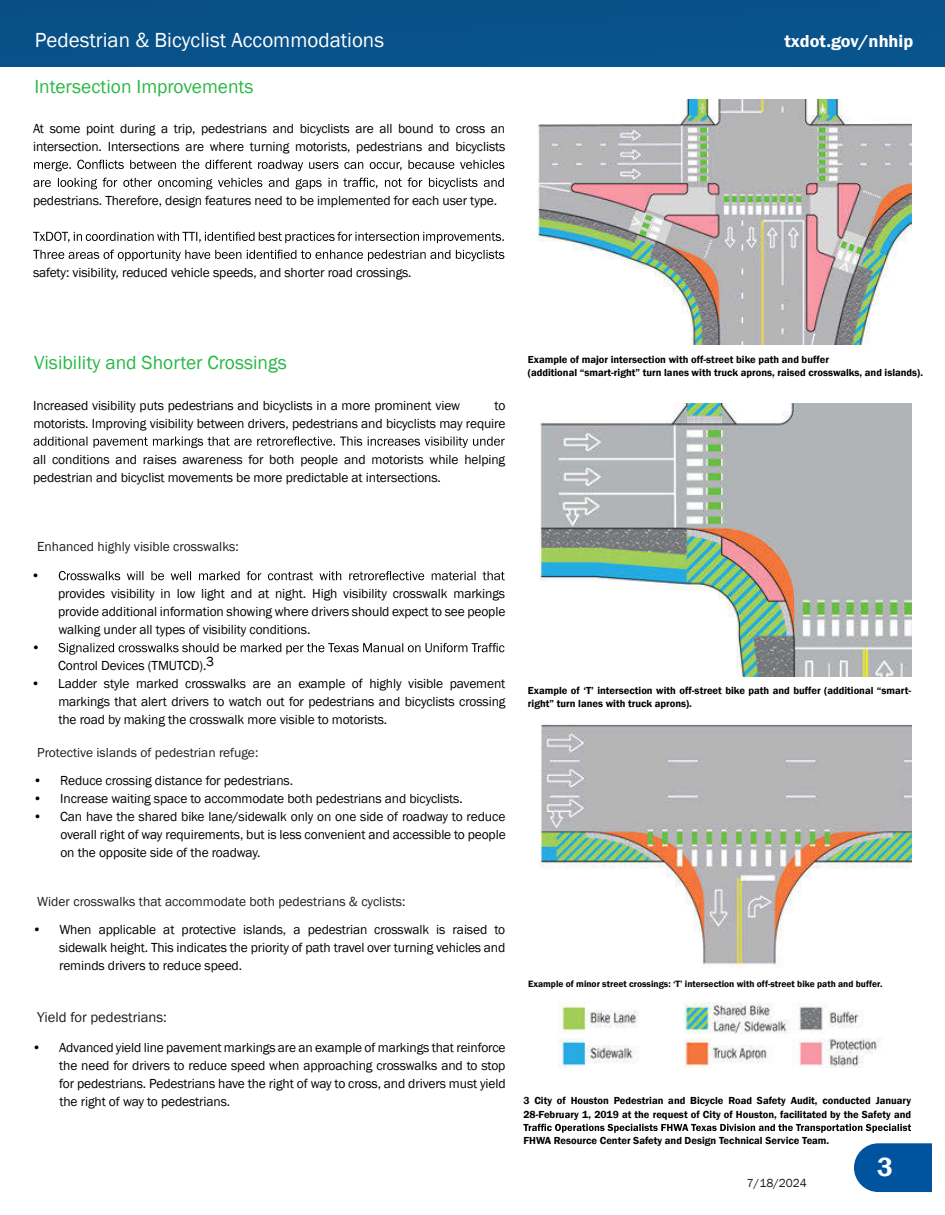
<style>
.page{position:relative;width:945px;height:1215px;background:#fff}
.page>*{position:absolute;margin:0;border:0;box-sizing:border-box;transform-origin:0 0}
.t1{font:600 27px "Franklin Gothic";color:#fff}
.t2{font:21px "Franklin Gothic";color:#fff}
.t3{font:19.5px "Franklin Gothic";color:#29b747}
.t4{font:600 18px "Franklin Gothic";letter-spacing:.04em;color:#fff}
.t5{font:18px "Franklin Gothic URW Dem";color:#fff}
.t6{font:14.7px "Franklin Gothic";color:#1d1d1b}
.t7{font:13.5px/18px "Franklin Gothic";letter-spacing:-.01em;color:#000;text-align:justify}
.t8{font:13.5px "Franklin Gothic";color:#1d1d1b}
.t9{font:13.5px "Franklin Gothic URW Boo";color:#1d1d1b}
.t10{font:12px "Franklin Gothic";color:#1d1c1a}
.t11{font:600 10.5px/13.5px "Franklin Gothic";color:#000}
.t12{font:600 9.45px "Franklin Gothic";color:#000}
</style>
<div class="page">
<svg style="left:854px;top:1143px;width:78px;height:49px;background:#125fa6"></svg>
<img style="left:537px;top:99px;width:374px;height:246px">
<img style="left:540px;top:404px;width:371px;height:272px">
<img style="left:541px;top:725px;width:370px;height:242px">
<svg style="left:523px;top:1124px;width:388px;height:9px"></svg>
<svg style="left:34px;top:160px;width:470px;height:11px"></svg>
<svg style="left:33px;top:178px;width:471px;height:11px"></svg>
<svg style="left:33px;top:232px;width:471px;height:11px"></svg>
<svg style="left:33px;top:250px;width:471px;height:11px"></svg>
<svg style="left:59px;top:571px;width:446px;height:9px"></svg>
<svg style="left:58px;top:643px;width:446px;height:12px"></svg>
<svg style="left:34px;top:436px;width:471px;height:12px"></svg>
<img style="left:558px;top:1003px;width:305px;height:31px">
<img style="left:558px;top:1038px;width:322px;height:30px">
<div style="left:0;top:0;width:945px;height:67px;background:#085289"></div>
<h2 class="t2" style="left:35px;top:26px;width:351px">Pedestrian &amp; Bicyclist Accommodations</h2>
<h3 class="t5" style="left:784px;top:29px;width:130px">txdot.gov/nhhip</h3>
<h3 class="t4" style="left:717px;top:31px;width:201px">ih45nor handmore.com</h3>
<h3 class="t3" style="left:34px;top:75px;width:221px">Intersection Improvements</h3>
<p class="t7" style="left:33px;top:120px;width:474px">At some point during a trip, pedestrians and bicyclists are all bound to cross an intersection. Intersections are where turning motorists, pedestrians and bicyclists</p>
<p class="t7" style="left:33px;top:192px;width:466px">pedestrians. Therefore, design features need to be implemented for each user type.</p>
<p class="t7" style="left:33px;top:264px;width:380px">safety: visibility, reduced vehicle speeds, and shorter road crossings.</p>
<h3 class="t3" style="left:34px;top:350px;width:254px">Visibility and Shorter Crossings</h3>
<p class="t7" style="left:33px;top:396px;width:428px">Increased visibility puts pedestrians and bicyclists in a more prominent view</p>
<p class="t7" style="left:33px;top:396px;width:474px;text-align:right">to<br>motorists. Improving visibility between drivers, pedestrians and bicyclists may require</p>
<p class="t7" style="left:33px;top:450px;width:474px">all conditions and raises awareness for both people and motorists while helping pedestrian and bicyclist movements be more predictable at intersections.</p>
<p class="t11" style="left:528px;top:352px;width:397px">Example of major intersection with off-street bike path and buffer<br>(additional “smart-right” turn lanes with truck aprons, raised crosswalks, and islands).</p>
<p class="t8" style="left:37px;top:538px;width:203px">Enhanced highly visible crosswalks:</p>
<p class="t7" style="left:31px;top:567px;width:11px">•</p>
<p class="t7" style="left:31px;top:639px;width:11px">•</p>
<p class="t7" style="left:58px;top:585px;width:449px">provides visibility in low light and at night. High visibility crosswalk markings provide additional information showing where drivers should expect to see people walking under all types of visibility conditions.</p>
<p class="t7" style="left:58px;top:657px;width:157px">Control Devices (TMUTCD).3</p>
<p class="t7" style="left:58px;top:675px;width:449px;text-indent:-27px">• Ladder style marked crosswalks are an example of highly visible pavement markings that alert drivers to watch out for pedestrians and bicyclists crossing the road by making the crosswalk more visible to motorists.</p>
<p class="t9" style="left:37px;top:744px;width:223px">Protective islands of pedestrian refuge:</p>
<p class="t7" style="left:33px;top:772px;width:261px">• Reduce crossing distance for pedestrians.</p>
<p class="t7" style="left:33px;top:790px;width:431px">• Increase waiting space to accommodate both pedestrians and bicyclists.</p>
<p class="t7" style="left:60px;top:808px;width:447px;text-indent:-27px">• Can have the shared bike lane/sidewalk only on one side of roadway to reduce overall right of way requirements, but is less convenient and accessible to people on the opposite side of the roadway.</p>
<p class="t8" style="left:37px;top:893px;width:370px">Wider crosswalks that accommodate both pedestrians &amp; cyclists:</p>
<p class="t7" style="left:59px;top:921px;width:448px;text-indent:-27px">• When applicable at protective islands, a pedestrian crosswalk is raised to sidewalk height. This indicates the priority of path travel over turning vehicles and reminds drivers to reduce speed.</p>
<p class="t6" style="left:37px;top:1008px;width:131px">Yield for pedestrians:</p>
<p class="t7" style="left:59px;top:1039px;width:448px;text-indent:-27px">• Advanced yield line pavement markings are an example of markings that reinforce the need for drivers to reduce speed when approaching crosswalks and to stop for pedestrians. Pedestrians have the right of way to cross, and drivers must yield the right of way to pedestrians.</p>
<p class="t11" style="left:528px;top:683px;width:385px">Example of ‘T’ intersection with off-street bike path and buffer (additional “smart&shy;right” turn lanes with truck aprons).</p>
<p class="t12" style="left:528px;top:978px;width:356px">Example of minor street crossings: ‘T’ intersection with off-street bike path and buffer.</p>
<p class="t11" style="left:523px;top:1094px;width:389px">3 City of Houston Pedestrian and Bicycle Road Safety Audit, conducted January<br>28-February 1, 2019 at the request of City of Houston, facilitated by the Safety and</p>
<p class="t11" style="left:523px;top:1134px;width:307px">FHWA Resource Center Safety and Design Technical Service Team.</p>
<p class="t10" style="left:747px;top:1175px;width:62px">7/18/2024</p>
<h1 class="t1" style="left:877px;top:1150px;width:17px">3</h1>
</div>
